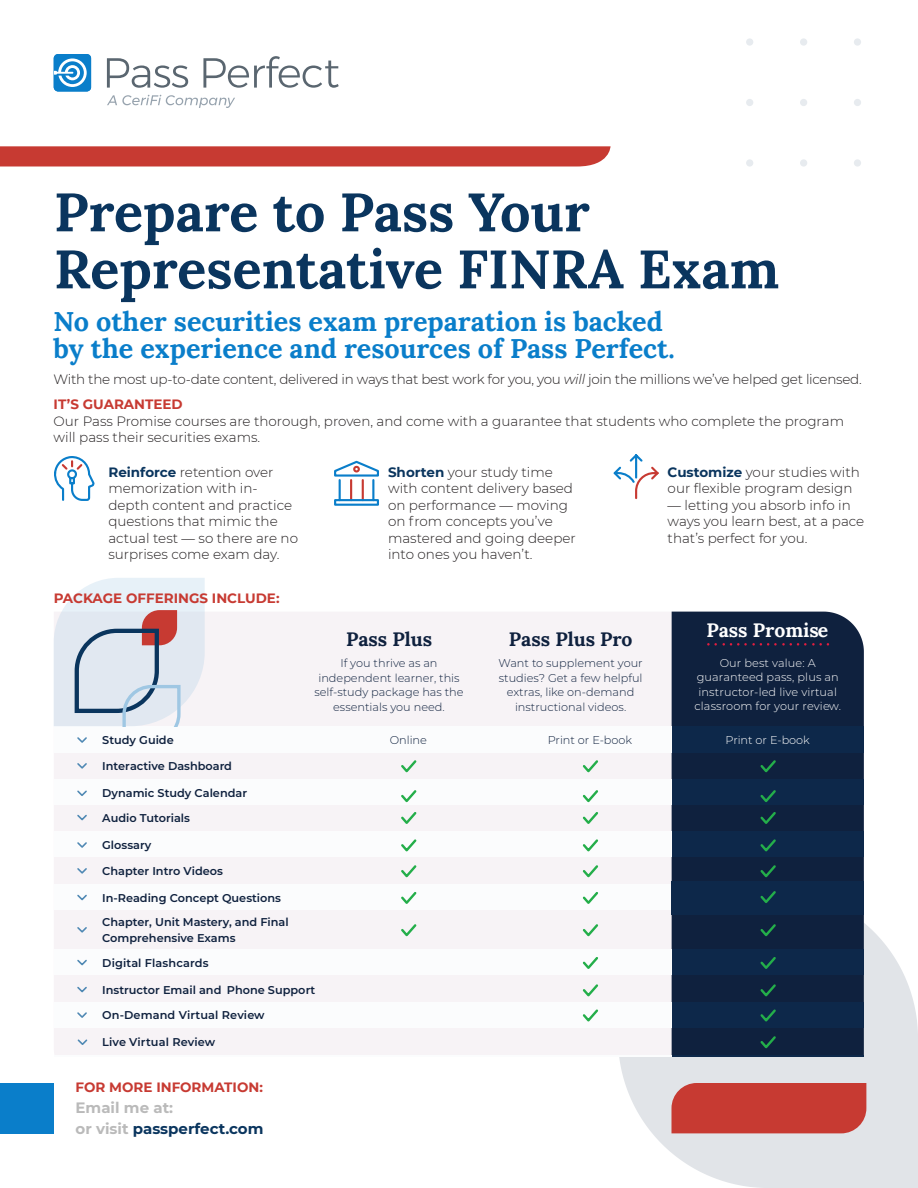
<style>
.page{position:relative;width:918px;height:1188px;background:#fff}
.page>*{position:absolute;margin:0;border:0;box-sizing:border-box;transform-origin:0 0}
.Headline{font:700 54px/57px "Lora";color:#0a355e}
.Subhead{font:700 27px/27px "Lora";color:#0a7eca}
.t1{font:700 19.35px "Lora";color:#0f213e}
.t2{font:700 19.35px "Lora";color:#fff}
.t3{font:700 15px "Montserrat";color:#0a355e}
.t4{font:700 15px "Montserrat";color:#bababa}
.Bullet_copy{font:300 13.5px/16.5px "Montserrat";color:#231f20}
.Body_Copy{font:300 13.5px/16.5px "Montserrat";letter-spacing:-.015em;color:#231f20}
.Subhead_2{font:700 13.5px "Montserrat";color:#c73a32}
.t5{font:600 11.25px/24.3px "Montserrat";color:#0f213e}
.t6{font:300 11.25px/14.5px "Montserrat";color:#0f213e;text-align:center}
.t7{font:300 11.25px/14.5px "Montserrat";letter-spacing:.01em;color:#fff;text-align:center}
.s1{font-style:italic}
.s2{font-weight:700;color:#0a355e}
.s3{color:#bababa}
</style>
<div class="page">
<svg style="left:107px;top:95px;width:128px;height:13px"></svg>
<svg style="left:107px;top:58px;width:81px;height:30px"></svg>
<svg style="left:203px;top:56px;width:136px;height:32px"></svg>
<svg style="left:54px;top:54px;width:37px;height:38px"></svg>
<svg style="left:619px;top:923px;width:299px;height:265px;fill:#e1e4e8"></svg>
<div style="left:800px;top:99px;width:7px;height:7px;background:#e7ebef;border-radius:50%"></div>
<div style="left:800px;top:38px;width:7px;height:8px;background:#e7ebef;border-radius:50%"></div>
<div style="left:800px;top:159px;width:7px;height:8px;background:#e7ebef;border-radius:50%"></div>
<div style="left:746px;top:99px;width:7px;height:7px;background:#e7ebef;border-radius:50%"></div>
<div style="left:746px;top:38px;width:7px;height:8px;background:#e7ebef;border-radius:50%"></div>
<div style="left:746px;top:159px;width:7px;height:8px;background:#e7ebef;border-radius:50%"></div>
<div style="left:854px;top:99px;width:7px;height:7px;background:#e7ebef;border-radius:50%"></div>
<div style="left:854px;top:38px;width:7px;height:8px;background:#e7ebef;border-radius:50%"></div>
<div style="left:854px;top:159px;width:7px;height:8px;background:#e7ebef;border-radius:50%"></div>
<div style="left:0;top:1084px;width:54px;height:50px;background:#0a7eca"></div>
<svg style="left:614px;top:454px;width:45px;height:45px"></svg>
<svg style="left:334px;top:461px;width:45px;height:45px"></svg>
<svg style="left:54px;top:456px;width:41px;height:45px"></svg>
<div style="left:54px;top:612px;width:618px;height:443px;background:#f7f3f6"></div>
<div style="left:672px;top:612px;width:192px;height:443px;background:#0f213e"></div>
<div style="left:672px;top:726px;width:192px;height:27px;background:#0d284a"></div>
<div style="left:54px;top:726px;width:618px;height:27px;background:#fbfcfd"></div>
<hr style="left:672px;top:1055px;width:192px;height:2px;background:#0d284a">
<hr style="left:54px;top:1055px;width:618px;height:2px;background:#fbfcfd">
<svg style="left:76px;top:985px;width:12px;height:9px"></svg>
<svg style="left:581px;top:982px;width:197px;height:17px"></svg>
<svg style="left:77px;top:737px;width:10px;height:6px"></svg>
<svg style="left:76px;top:762px;width:12px;height:8px"></svg>
<svg style="left:399px;top:758px;width:379px;height:17px"></svg>
<div style="left:672px;top:779px;width:192px;height:26px;background:#0d284a"></div>
<div style="left:54px;top:779px;width:618px;height:26px;background:#fbfcfd"></div>
<svg style="left:77px;top:790px;width:10px;height:6px"></svg>
<svg style="left:76px;top:813px;width:12px;height:9px"></svg>
<svg style="left:399px;top:790px;width:379px;height:36px"></svg>
<svg style="left:76px;top:867px;width:12px;height:8px"></svg>
<svg style="left:399px;top:863px;width:379px;height:17px"></svg>
<svg style="left:76px;top:926px;width:12px;height:8px"></svg>
<svg style="left:399px;top:922px;width:379px;height:17px"></svg>
<svg style="left:707px;top:643px;width:10px;height:3px"></svg>
<svg style="left:723px;top:643px;width:106px;height:3px"></svg>
<div style="left:672px;top:831px;width:192px;height:26px;background:#0d284a"></div>
<div style="left:54px;top:831px;width:618px;height:26px;background:#fbfcfd"></div>
<svg style="left:77px;top:842px;width:10px;height:6px"></svg>
<svg style="left:401px;top:839px;width:375px;height:13px"></svg>
<div style="left:54px;top:884px;width:618px;height:26px;background:#fbfcfd"></div>
<div style="left:672px;top:881px;width:192px;height:33px;background:#0d284a"></div>
<svg style="left:77px;top:894px;width:10px;height:7px"></svg>
<svg style="left:401px;top:889px;width:375px;height:17px"></svg>
<div style="left:672px;top:949px;width:192px;height:26px;background:#0d284a"></div>
<div style="left:54px;top:949px;width:618px;height:26px;background:#fbfcfd"></div>
<svg style="left:77px;top:959px;width:10px;height:7px"></svg>
<svg style="left:582px;top:957px;width:194px;height:12px"></svg>
<svg style="left:76px;top:1038px;width:13px;height:9px"></svg>
<svg style="left:758px;top:1034px;width:20px;height:17px"></svg>
<div style="left:672px;top:1002px;width:192px;height:26px;background:#0d284a"></div>
<div style="left:54px;top:1002px;width:618px;height:26px;background:#fbfcfd"></div>
<svg style="left:77px;top:1012px;width:10px;height:6px"></svg>
<svg style="left:582px;top:1009px;width:194px;height:13px"></svg>
<svg style="left:54px;top:578px;width:151px;height:148px;background:#d6d9e2"></svg>
<div style="left:671px;top:1083px;width:195px;height:50px;background:#c73a32"></div>
<div style="left:0;top:146px;width:611px;height:20px;background:#c73a32"></div>
<p class="Headline" style="left:54px;top:180px;width:727px">Prepare to Pass Your<br>Representative FINRA Exam</p>
<p class="Subhead" style="left:54px;top:306px;width:622px">No other securities exam preparation is backed by the experience and resources of Pass Perfect.</p>
<p class="Body_Copy" style="left:54px;top:370px;width:810px">With the most up-to-date content, delivered in ways that best work for you, you <span class="s1">will</span> join the millions we’ve helped get licensed.</p>
<p class="Subhead_2" style="left:54px;top:395px;width:131px">IT’S GUARANTEED</p>
<p class="Body_Copy" style="left:54px;top:412px;width:792px">Our Pass Promise courses are thorough, proven, and come with a guarantee that students who complete the program will pass their securities exams.</p>
<p class="Bullet_copy" style="left:108px;top:463px;width:191px"><span class="s2">Reinforce</span> retention over memorization with in&shy;depth content and practice questions that mimic the actual test — so there are no surprises come exam day.</p>
<p class="Bullet_copy" style="left:388px;top:463px;width:189px"><span class="s2">Shorten</span> your study time with content delivery based on performance — moving on from concepts you’ve mastered and going deeper into ones you haven’t.</p>
<p class="Bullet_copy" style="left:668px;top:463px;width:194px"><span class="s2">Customize</span> your studies with our flexible program design</p>
<p class="Bullet_copy" style="left:668px;top:496px;width:198px">— letting you absorb info in ways you learn best, at a pace that’s perfect for you.</p>
<p class="Subhead_2" style="left:54px;top:588px;width:227px">PACKAGE OFFERINGS INCLUDE:</p>
<p class="t1" style="left:346px;top:624px;width:88px">Pass Plus</p>
<p class="t6" style="left:314px;top:656px;width:151px">If you thrive as an independent learner, this self-study package has the essentials you need.</p>
<p class="t1" style="left:509px;top:624px;width:125px">Pass Plus Pro</p>
<p class="t6" style="left:499px;top:656px;width:146px">Want to supplement your studies? Get a few helpful extras, like on-demand instructional videos.</p>
<p class="t2" style="left:706px;top:616px;width:123px">Pass Promise</p>
<p class="t7" style="left:695px;top:655px;width:148px">Our best value: A guaranteed pass, plus an instructor-led live virtual classroom for your review.</p>
<p class="t5" style="left:102px;top:727px;width:73px">Study Guide</p>
<p class="t6" style="left:390px;top:732px;width:39px">Online</p>
<p class="t6" style="left:548px;top:732px;width:86px">Print or E-book</p>
<p class="t7" style="left:726px;top:732px;width:86px">Print or E-book</p>
<p class="t5" style="left:102px;top:753px;width:131px">Interactive Dashboard</p>
<p class="t5" style="left:102px;top:781px;width:146px">Dynamic Study Calendar<br>Audio Tutorials</p>
<p class="t5" style="left:102px;top:832px;width:51px">Glossary</p>
<p class="t5" style="left:102px;top:858px;width:122px">Chapter Intro Videos</p>
<p class="t5" style="left:102px;top:913px;width:188px;line-height:16.2px">Chapter, Unit Mastery, and Final<br>Comprehensive Exams</p>
<p class="t5" style="left:102px;top:885px;width:180px">In-Reading Concept Questions</p>
<p class="t5" style="left:102px;top:951px;width:108px">Digital Flashcards</p>
<p class="t5" style="left:102px;top:977px;width:215px">Instructor Email and Phone Support</p>
<p class="t5" style="left:102px;top:1002px;width:164px">On-Demand Virtual Review</p>
<p class="t5" style="left:102px;top:1030px;width:114px">Live Virtual Review</p>
<p class="Subhead_2" style="left:76px;top:1077px;width:189px">FOR MORE INFORMATION:</p>
<p class="t4" style="left:76px;top:1097px;width:99px">Email me at:</p>
<p class="t3" style="left:76px;top:1118px;width:189px"><span class="s3">or visit</span> passperfect.com</p>
</div>
